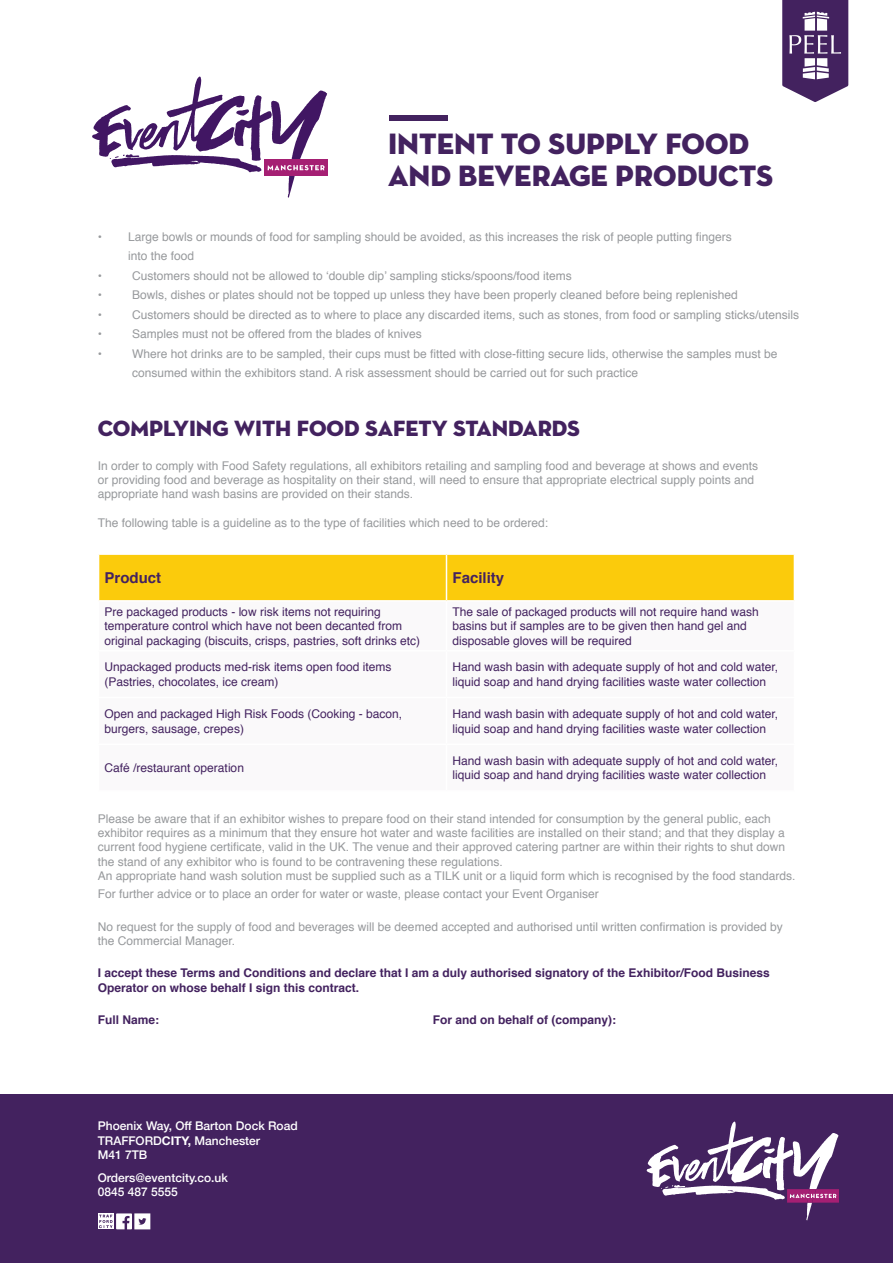
<style>
.page{position:relative;width:893px;height:1263px;background:#fff}
.page>*{position:absolute;margin:0;border:0;box-sizing:border-box;transform-origin:0 0}
.t1{font:30px/31.5px "Neutra Disp Titling";color:#43225f}
.t2{font:22.5px "Neutra Disp Titling";color:#43225f}
.t3{font:700 15px "Helvetica";color:#43225f}
.t4{font:12px/14.4px "Helvetica";color:#97999c}
.t5{font:12px/14.4px "Helvetica";color:#43225f}
.t6{font:700 12px/14.4px "Helvetica";color:#43225f}
.t7{font:500 12px/14.4px "Helvetica Neue";color:#fff}
.s1{font-weight:700}
</style>
<div class="page">
<div style="left:0;top:1094px;width:893px;height:169px;background:#43225f"></div>
<svg style="left:647px;top:1121px;width:192px;height:99px"></svg>
<div style="left:98px;top:1213px;width:16px;height:16px;background:#fff"></div>
<svg style="left:99px;top:1213px;width:51px;height:16px"></svg>
<svg style="left:782px;top:0;width:66px;height:102px"></svg>
<svg style="left:92px;top:77px;width:236px;height:121px"></svg>
<div style="left:389px;top:116px;width:59px;height:5px;background:#43225f"></div>
<div style="left:99px;top:555px;width:695px;height:45px;background:#fbcb0c"></div>
<hr style="left:446px;top:555px;width:1px;height:45px;background:#fff">
<h1 class="t1" style="left:388px;top:128px;width:387px">INTENT TO SUPPLY FOOD<br>AND BEVERAGE PRODUCTS</h1>
<p class="t4" style="left:98px;top:230px;width:635px">• Large bowls or mounds of food for sampling should be avoided, as this increases the risk of people putting fingers</p>
<p class="t4" style="left:128px;top:249px;width:68px">into the food</p>
<p class="t4" style="left:98px;top:269px;width:6px">•</p>
<p class="t4" style="left:132px;top:269px;width:441px">Customers should not be allowed to ‘double dip’ sampling sticks/spoons/food items</p>
<p class="t4" style="left:98px;top:288px;width:6px">•</p>
<p class="t4" style="left:132px;top:288px;width:607px">Bowls, dishes or plates should not be topped up unless they have been properly cleaned before being replenished</p>
<p class="t4" style="left:98px;top:308px;width:6px">•</p>
<p class="t4" style="left:132px;top:308px;width:668px">Customers should be directed as to where to place any discarded items, such as stones, from food or sampling sticks/utensils</p>
<p class="t4" style="left:98px;top:327px;width:6px">•</p>
<p class="t4" style="left:132px;top:327px;width:291px">Samples must not be offered from the blades of knives</p>
<p class="t4" style="left:98px;top:347px;width:6px">•</p>
<p class="t4" style="left:132px;top:344px;width:647px;line-height:19.5px">Where hot drinks are to be sampled, their cups must be fitted with close-fitting secure lids, otherwise the samples must be consumed within the exhibitors stand. A risk assessment should be carried out for such practice</p>
<h2 class="t2" style="left:98px;top:414px;width:484px">COMPLYING WITH FOOD SAFETY STANDARDS</h2>
<p class="t4" style="left:98px;top:459px;width:662px">In order to comply with Food Safety regulations, all exhibitors retailing and sampling food and beverage at shows and events or providing food and beverage as hospitality on their stand, will need to ensure that appropriate electrical supply points and appropriate hand wash basins are provided on their stands.</p>
<p class="t4" style="left:98px;top:516px;width:452px">The following table is a guideline as to the type of facilities which need to be ordered:</p>
<p class="t3" style="left:105px;top:566px;width:58px">Product</p>
<p class="t3" style="left:452px;top:566px;width:53px">Facility</p>
<p class="t5" style="left:105px;top:605px;width:317px">Pre packaged products - low risk items not requiring temperature control which have not been decanted from original packaging (biscuits, crisps, pastries, soft drinks etc)</p>
<p class="t5" style="left:452px;top:605px;width:308px">The sale of packaged products will not require hand wash basins but if samples are to be given then hand gel and disposable gloves will be required</p>
<p class="t5" style="left:105px;top:660px;width:288px">Unpackaged products med-risk items open food items (Pastries, chocolates, ice cream)</p>
<p class="t5" style="left:452px;top:660px;width:327px">Hand wash basin with adequate supply of hot and cold water, liquid soap and hand drying facilities waste water collection</p>
<p class="t5" style="left:105px;top:707px;width:299px">Open and packaged High Risk Foods (Cooking - bacon, burgers, sausage, crepes)</p>
<p class="t5" style="left:452px;top:707px;width:327px">Hand wash basin with adequate supply of hot and cold water, liquid soap and hand drying facilities waste water collection</p>
<p class="t5" style="left:105px;top:761px;width:141px">Café /restaurant operation</p>
<p class="t5" style="left:452px;top:754px;width:327px">Hand wash basin with adequate supply of hot and cold water, liquid soap and hand drying facilities waste water collection</p>
<p class="t4" style="left:98px;top:811px;width:699px">Please be aware that if an exhibitor wishes to prepare food on their stand intended for consumption by the general public, each exhibitor requires as a minimum that they ensure hot water and waste facilities are installed on their stand; and that they display a current food hygiene certificate, valid in the UK. The venue and their approved catering partner are within their rights to shut down the stand of any exhibitor who is found to be contravening these regulations.<br>An appropriate hand wash solution must be supplied such as a TILK unit or a liquid form which is recognised by the food standards.</p>
<p class="t4" style="left:98px;top:887px;width:502px">For further advice or to place an order for water or waste, please contact your Event Organiser</p>
<p class="t4" style="left:98px;top:919px;width:686px">No request for the supply of food and beverages will be deemed accepted and authorised until written confirmation is provided by the Commercial Manager.</p>
<p class="t6" style="left:98px;top:966px;width:673px">I accept these Terms and Conditions and declare that I am a duly authorised signatory of the Exhibitor/Food Business<br>Operator on whose behalf I sign this contract.</p>
<p class="t6" style="left:98px;top:1013px;width:63px">Full Name:</p>
<p class="t6" style="left:433px;top:1013px;width:185px">For and on behalf of (company):</p>
<p class="t7" style="left:98px;top:1118px;width:201px">Phoenix Way, Off Barton Dock Road<br>TRAFFORD<span class="s1">CITY,</span> Manchester<br>M41 7TB</p>
<p class="t7" style="left:98px;top:1169px;width:132px">Orders@eventcity.co.uk<br>0845 487 5555</p>
</div>
